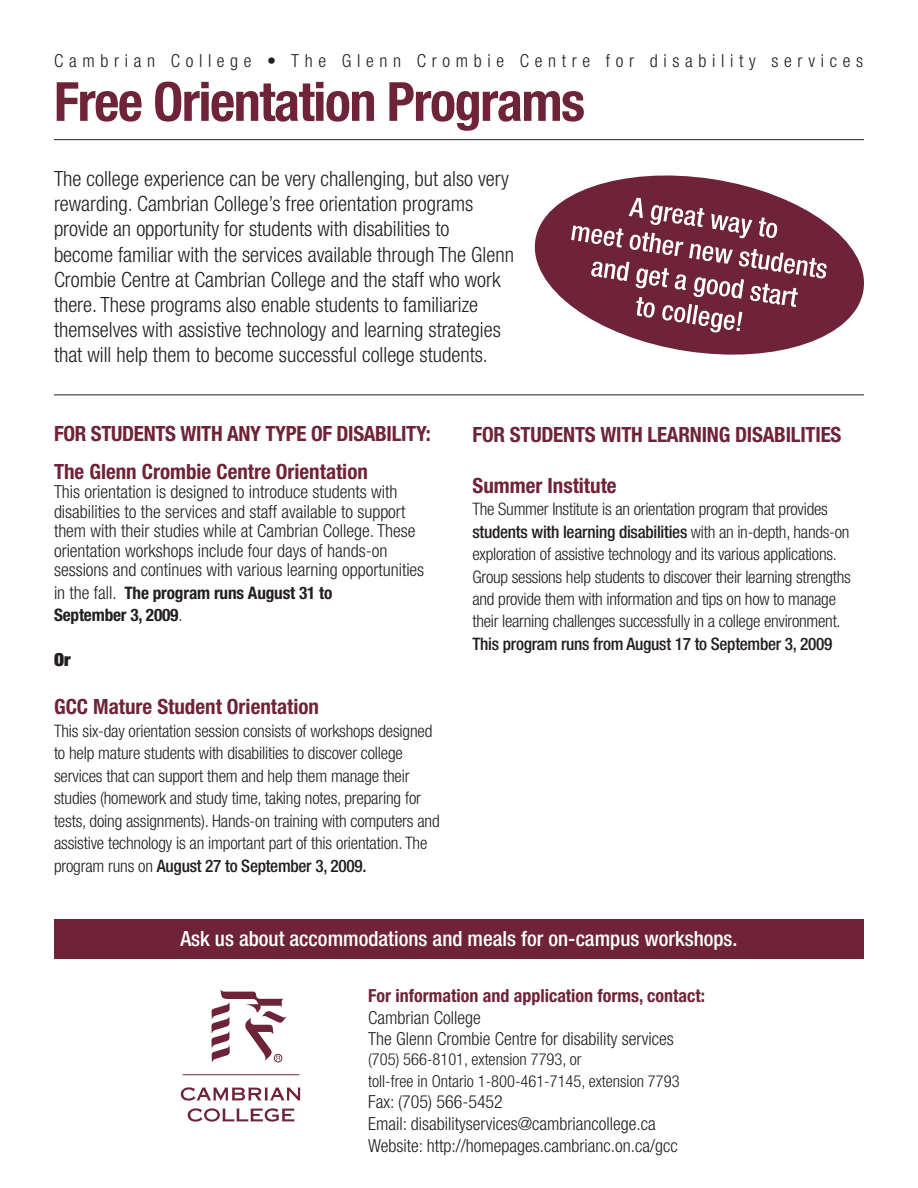
<style>
.page{position:relative;width:918px;height:1188px;background:#fff}
.page>*{position:absolute;margin:0;border:0;box-sizing:border-box;transform-origin:0 0}
.t1{font:700 condensed 54px "Helvetica Neue LT Std";letter-spacing:-.025em;color:#6e2338}
.t2{font:300 condensed 21px/25.2px "Helvetica Neue LT Std";color:#231f20}
.t3{font:700 condensed 21px/37.5px "Helvetica Neue LT Std";letter-spacing:-.01em;color:#6e2338}
.t4{font:500 condensed 21px "Helvetica Neue LT Std";color:#fff}
.t5{font:300 condensed 18px/19.5px "Helvetica Neue LT Std";color:#231f20}
.t6{font:300 condensed 18px "Helvetica Neue LT Std";letter-spacing:.315em;color:#231f20}
.t7{font:700 condensed 18px "Helvetica Neue LT Std";color:#6e2338}
.t8{font:900 condensed 18px "Helvetica Neue LT Std";color:#231f20}
.t9{font:300 condensed 17.25px/22.5px "Helvetica Neue LT Std";letter-spacing:-.01em;color:#231f20}
.t10{font:700 condensed 17.25px/22.5px "Helvetica Neue LT Std";letter-spacing:-.01em;color:#231f20}
.t11{font:500 condensed 17.25px "Helvetica Neue LT Std";letter-spacing:-.015em;color:#231f20}
.t12{font:300 condensed 16.5px/21.6px "Helvetica Neue LT Std";color:#231f20}
.s1{font-weight:300;font-size:18px}
.s2{font-weight:300}
.s3{font-weight:500}
</style>
<div class="page">
<div style="left:54px;top:919px;width:810px;height:39px;background:#6e2338"></div>
<hr style="left:54px;top:139px;width:810px;height:1px;background:#231f20">
<svg style="left:534px;top:175px;width:330px;height:180px"></svg>
<svg style="left:571px;top:198px;width:256px;height:135px;background:#884b5c"></svg>
<svg style="left:181px;top:1087px;width:119px;height:14px"></svg>
<svg style="left:188px;top:1108px;width:106px;height:14px"></svg>
<hr style="left:183px;top:1075px;width:116px;height:1px;background:#6d2438">
<svg style="left:211px;top:989px;width:76px;height:74px"></svg>
<div style="left:274px;top:1054px;width:8px;height:8px;border:1px solid #6d2438;border-radius:50%"></div>
<hr style="left:54px;top:394px;width:810px;height:1px;background:#231f20">
<p class="t6" style="left:54px;top:50px;width:811px">Cambrian College • The Glenn Crombie Centre for disability services</p>
<h1 class="t1" style="left:54px;top:69px;width:533px">Free Orientation Programs</h1>
<p class="t2" style="left:54px;top:166px;width:462px">The college experience can be very challenging, but also very rewarding. Cambrian College’s free orientation programs provide an opportunity for students with disabilities to<br>become familiar with the services available through The Glenn Crombie Centre at Cambrian College and the staff who work there. These programs also enable students to familiarize themselves with assistive technology and learning strategies that will help them to become successful college students.</p>
<p class="t3" style="left:54px;top:415px;width:378px">For Students with any type of Disability:<br>The Glenn Crombie Centre Orientation</p>
<p class="t5" style="left:54px;top:482px;width:372px">This orientation is designed to introduce students with disabilities to the services and staff available to support them with their studies while at Cambrian College. These orientation workshops include four days of hands-on sessions and continues with various learning opportunities</p>
<p class="t10" style="left:54px;top:581px;width:280px"><span class="s1">in the fall.</span> The program runs August 31 to<br>September 3, 2009<span class="s2">.</span></p>
<p class="t8" style="left:54px;top:648px;width:18px">Or</p>
<p class="t3" style="left:54px;top:688px;width:267px">GCC Mature Student Orientation</p>
<p class="t9" style="left:54px;top:719px;width:387px">This six-day orientation session consists of workshops designed to help mature students with disabilities to discover college services that can support them and help them manage their studies (homework and study time, taking notes, preparing for tests, doing assignments). Hands-on training with computers and assistive technology is an important part of this orientation. The program runs on <span class="s3">August 27 to September 3, 2009.</span></p>
<p class="t3" style="left:472px;top:416px;width:369px">For Students with Learning Disabilities</p>
<p class="t3" style="left:472px;top:466px;width:146px">Summer Institute</p>
<p class="t9" style="left:472px;top:498px;width:380px">The Summer Institute is an orientation program that provides <span class="s3">students with learning disabilities</span> with an in-depth, hands-on exploration of assistive technology and its various applications.<br>Group sessions help students to discover their learning strengths and provide them with information and tips on how to manage their learning challenges successfully in a college environment.</p>
<p class="t11" style="left:472px;top:634px;width:361px">This program runs from August 17 to September 3, 2009</p>
<p class="t4" style="left:180px;top:926px;width:559px">Ask us about accommodations and meals for on-campus workshops.</p>
<p class="t7" style="left:368px;top:985px;width:338px">For information and application forms, contact:</p>
<p class="t5" style="left:368px;top:1007px;width:307px;line-height:21.6px">Cambrian College<br>The Glenn Crombie Centre for disability services</p>
<p class="t12" style="left:368px;top:1048px;width:313px">(705) 566-8101, extension 7793, or<br>toll-free in Ontario 1-800-461-7145, extension 7793</p>
<p class="t5" style="left:368px;top:1091px;width:311px;line-height:21.6px">Fax: (705) 566-5452<br>Email: disabilityservices@cambriancollege.ca<br>Website: http://homepages.cambrianc.on.ca/gcc</p>
</div>
